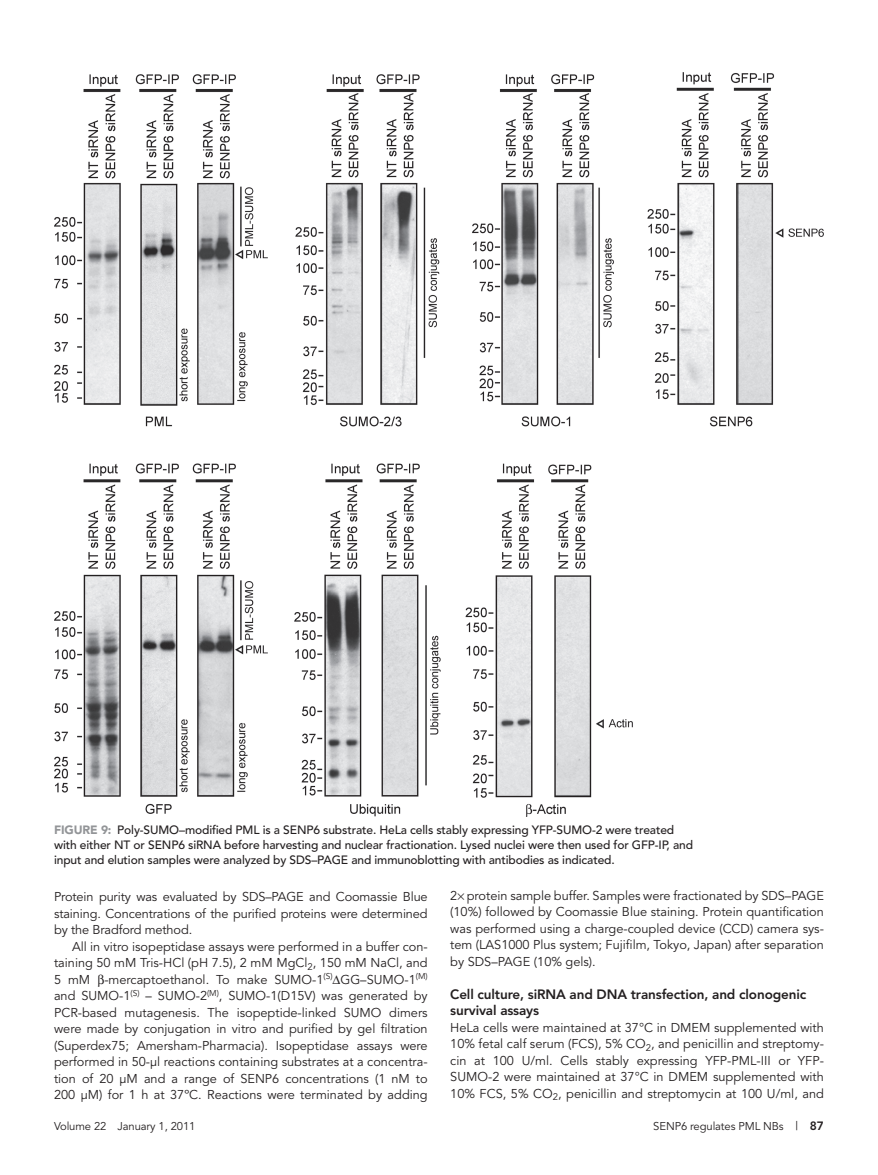
<style>
.page{position:relative;width:878px;height:1175px;background:#fff}
.page>*{position:absolute;margin:0;border:0;box-sizing:border-box;transform-origin:0 0}
.t1{font:800 13.5px/16.5px "Avenir";letter-spacing:-.01em;color:#231f20}
.t2{font:12.75px/16.5px "Avenir";color:#231f20;text-align:justify}
.t3{font:500 12px/15px "Avenir";letter-spacing:-.01em;color:#231f20}
.t4{font:11.25px "Avenir";letter-spacing:-.01em;color:#231f20}
.s1{font-weight:900;color:#939598}
.s2{font-size:12px}
.s3{font-weight:800;font-size:12px}
</style>
<div class="page">
<img style="left:54px;top:72px;width:770px;height:745px">
<p class="t3" style="left:54px;top:824px;width:640px"><span class="s1">FIGURE 9:</span> Poly-SUMO–modified PML is a SENP6 substrate. HeLa cells stably expressing YFP-SUMO-2 were treated with either NT or SENP6 siRNA before harvesting and nuclear fractionation. Lysed nuclei were then used for GFP-IP, and input and elution samples were analyzed by SDS–PAGE and immunoblotting with antibodies as indicated.</p>
<p class="t2" style="left:54px;top:890px;width:375px">Protein purity was evaluated by SDS–PAGE and Coomassie Blue staining. Concentrations of the purified proteins were determined by the Bradford method.</p>
<p class="t2" style="left:54px;top:939px;width:375px;text-indent:18px">All in vitro isopeptidase assays were performed in a buffer con&shy;taining 50 mM Tris-HCl (pH 7.5), 2 mM MgCl <sub>2</sub>, 150 mM NaCl, and 5 mM -mercaptoethanol. To make SUMO-1 <sup>(S)</sup> GG–SUMO-1 <sup>(M) </sup>and SUMO-1 <sup>(S)</sup> – SUMO-2 <sup>(M)</sup>, SUMO-1(D15V) was generated by PCR-based mutagenesis. The isopeptide-linked SUMO dimers were made by conjugation in vitro and purified by gel filtration (Superdex75; Amersham-Pharmacia). Isopeptidase assays were performed in 50-µl reactions containing substrates at a concentra&shy;tion of 20 µM and a range of SENP6 concentrations (1 nM to 200 µM) for 1 h at 37ºC. Reactions were terminated by adding</p>
<p class="t2" style="left:450px;top:888px;width:375px">2 protein sample buffer. Samples were fractionated by SDS–PAGE (10%) followed by Coomassie Blue staining. Protein quantification was performed using a charge-coupled device (CCD) camera sys&shy;tem (LAS1000 Plus system; Fujifilm, Tokyo, Japan) after separation by SDS–PAGE (10% gels).</p>
<p class="t1" style="left:450px;top:987px;width:357px">Cell culture, siRNA and DNA transfection, and clonogenic survival assays</p>
<p class="t2" style="left:450px;top:1020px;width:375px">HeLa cells were maintained at 37°C in DMEM supplemented with 10% fetal calf serum (FCS), 5% CO<sub>2</sub>, and penicillin and streptomy&shy;cin at 100 U/ml. Cells stably expressing YFP-PML-III or YFP-SUMO-2 were maintained at 37°C in DMEM supplemented with 10% FCS, 5% CO<sub>2</sub>, penicillin and streptomycin at 100 U/ml, and</p>
<p class="t4" style="left:54px;top:1121px;width:143px">Volume 22 January 1, 2011</p>
<p class="t4" style="left:653px;top:1121px;width:172px">SENP6 regulates PML NBs <span class="s2">|</span> <span class="s3">87</span></p>
</div>
